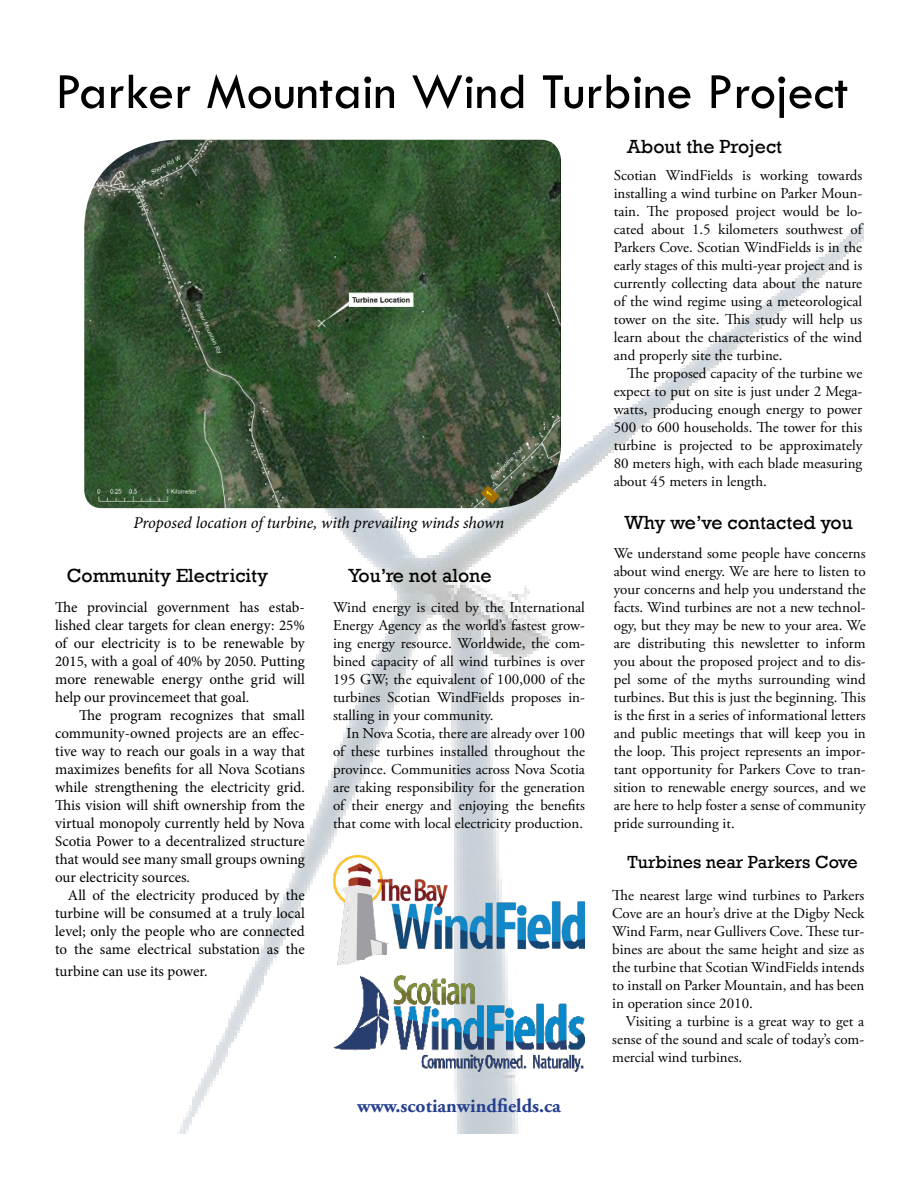
<style>
.page{position:relative;width:918px;height:1188px;background:#fff}
.page>*{position:absolute;margin:0;border:0;box-sizing:border-box;transform-origin:0 0}
.t1{font:52.5px "Tw Cen";color:#000}
.t2{font:19.5px "Rockwell";color:#000}
.t3{font:700 19.5px "Adobe Garamond Pro";color:#25408f}
.t4{font:18px "Rockwell";color:#000}
.t5{font:italic 16.5px "Minion Pro";letter-spacing:-.01em;color:#000}
.t6{font:15px/18px "Adobe Garamond Pro";color:#000;text-align:justify}
.t7{font:15px/18px "Minion Pro";color:#000;text-align:justify}
</style>
<div class="page">
<img style="left:156px;top:221px;width:708px;height:913px">
<img style="left:333px;top:976px;width:252px;height:95px">
<img style="left:333px;top:856px;width:252px;height:109px">
<img style="left:84px;top:140px;width:477px;height:368px">
<h1 class="t1" style="left:55px;top:60px;width:794px">Parker Mountain Wind Turbine Project</h1>
<h2 class="t2" style="left:627px;top:135px;width:156px">About the Project</h2>
<p class="t5" style="left:133px;top:511px;width:372px">Proposed location of turbine, with prevailing winds shown</p>
<h2 class="t2" style="left:67px;top:564px;width:203px">Community Electricity</h2>
<h2 class="t2" style="left:348px;top:564px;width:145px">You’re not alone</h2>
<p class="t7" style="left:55px;top:598px;width:251px">The provincial government has estab&shy;lished clear targets for clean energy: 25% of our electricity is to be renewable by 2015, with a goal of 40% by 2050. Putting more renewable energy onthe grid will help our provincemeet that goal.</p>
<p class="t7" style="left:55px;top:706px;width:251px;text-indent:24px">The program recognizes that small community-owned projects are an effec&shy;tive way to reach our goals in a way that maximizes benefits for all Nova Scotians while strengthening the electricity grid.<br>This vision will shift ownership from the virtual monopoly currently held by Nova Scotia Power to a decentralized structure that would see many small groups owning our electricity sources.</p>
<p class="t7" style="left:55px;top:886px;width:251px;text-indent:13px">All of the electricity produced by the turbine will be consumed at a truly local level; only the people who are connected to the same electrical substation as the</p>
<p class="t7" style="left:55px;top:962px;width:154px">turbine can use its power.</p>
<p class="t6" style="left:333px;top:599px;width:254px">Wind energy is cited by the International Energy Agency as the world’s fastest grow&shy;ing energy resource. Worldwide, the com&shy;bined capacity of all wind turbines is over 195 GW; the equivalent of 100,000 of the turbines Scotian WindFields proposes in&shy;stalling in your community.</p>
<p class="t6" style="left:333px;top:725px;width:254px;text-indent:14px">In Nova Scotia, there are already over 100 of these turbines installed throughout the province. Communities across Nova Scotia are taking responsibility for the generation of their energy and enjoying the benefits that come with local electricity production.</p>
<h2 class="t3" style="left:357px;top:1095px;width:205px">www.scotianwindfields.ca</h2>
<p class="t6" style="left:614px;top:167px;width:250px">Scotian WindFields is working towards installing a wind turbine on Parker Moun&shy;tain. The proposed project would be lo&shy;cated about 1.5 kilometers southwest of Parkers Cove. Scotian WindFields is in the early stages of this multi-year project and is currently collecting data about the nature of the wind regime using a meteorological tower on the site. This study will help us learn about the characteristics of the wind and properly site the turbine.</p>
<p class="t6" style="left:614px;top:365px;width:250px;text-indent:14px">The proposed capacity of the turbine we expect to put on site is just under 2 Mega&shy;watts, producing enough energy to power 500 to 600 households. The tower for this turbine is projected to be approximately 80 meters high, with each blade measuring about 45 meters in length.</p>
<h2 class="t2" style="left:624px;top:511px;width:230px">Why we’ve contacted you</h2>
<p class="t6" style="left:614px;top:545px;width:254px">We understand some people have concerns about wind energy. We are here to listen to your concerns and help you understand the facts. Wind turbines are not a new technol&shy;ogy, but they may be new to your area. We are distributing this newsletter to inform you about the proposed project and to dis&shy;pel some of the myths surrounding wind turbines. But this is just the beginning. This is the first in a series of informational letters and public meetings that will keep you in the loop. This project represents an impor&shy;tant opportunity for Parkers Cove to tran&shy;sition to renewable energy sources, and we are here to help foster a sense of community pride surrounding it.</p>
<p class="t4" style="left:628px;top:851px;width:232px">Turbines near Parkers Cove</p>
<p class="t6" style="left:612px;top:887px;width:254px">The nearest large wind turbines to Parkers Cove are an hour’s drive at the Digby Neck Wind Farm, near Gullivers Cove. These tur&shy;bines are about the same height and size as the turbine that Scotian WindFields intends to install on Parker Mountain, and has been in operation since 2010.</p>
<p class="t6" style="left:612px;top:1013px;width:254px;text-indent:14px">Visiting a turbine is a great way to get a sense of the sound and scale of today’s com&shy;mercial wind turbines.</p>
</div>
